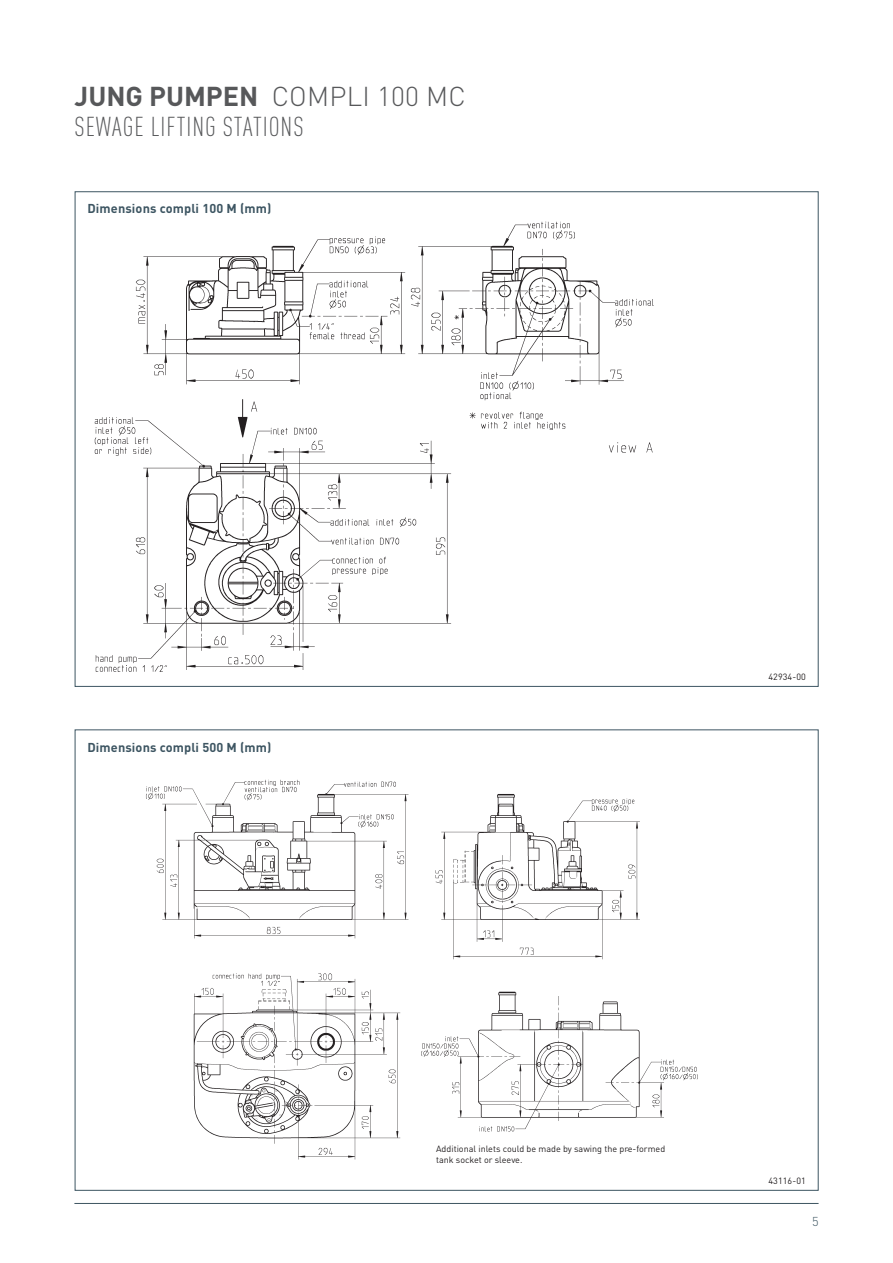
<style>
.page{position:relative;width:893px;height:1263px;background:#fff}
.page>*{position:absolute;margin:0;border:0;box-sizing:border-box;transform-origin:0 0}
.t1{font:300 condensed 27px/30px "DIN Pro";letter-spacing:.035em;color:#57585a}
.t2{font:700 12.75px "DIN Pro";letter-spacing:.01em;color:#3d5562}
.t3{font:300 12.75px "DIN Pro";color:#3d5562}
.t4{font:9px/11.2px "DIN Pro";color:#231f20}
.s1{font-weight:700;font-stretch:normal}
.s2{font-stretch:normal}
</style>
<div class="page">
<hr style="left:74px;top:1203px;width:745px;height:1px;background:#3d5562">
<img style="left:146px;top:779px;width:552px;height:381px">
<div style="left:75px;top:191px;width:744px;height:496px;background:#fff;border:1px solid #3d5562"></div>
<img style="left:76px;top:215px;width:578px;height:465px">
<h1 class="t1" style="left:75px;top:79px;width:393px"><span class="s1">JUNG PUMPEN</span> <span class="s2">COMPLI 100 MC<br></span>SEWAGE LIFTING STATIONS</h1>
<h2 class="t2" style="left:87px;top:198px;width:185px">Dimensions compli 100 M (mm)</h2>
<h2 class="t2" style="left:87px;top:736px;width:185px">Dimensions compli 500 M (mm)</h2>
<p class="t4" style="left:768px;top:670px;width:39px">42934-00</p>
<p class="t4" style="left:436px;top:1142px;width:231px">Additional inlets could be made by sawing the pre-formed tank socket or sleeve.</p>
<p class="t4" style="left:768px;top:1174px;width:39px">43116-01</p>
<h2 class="t3" style="left:812px;top:1211px;width:8px">5</h2>
</div>
